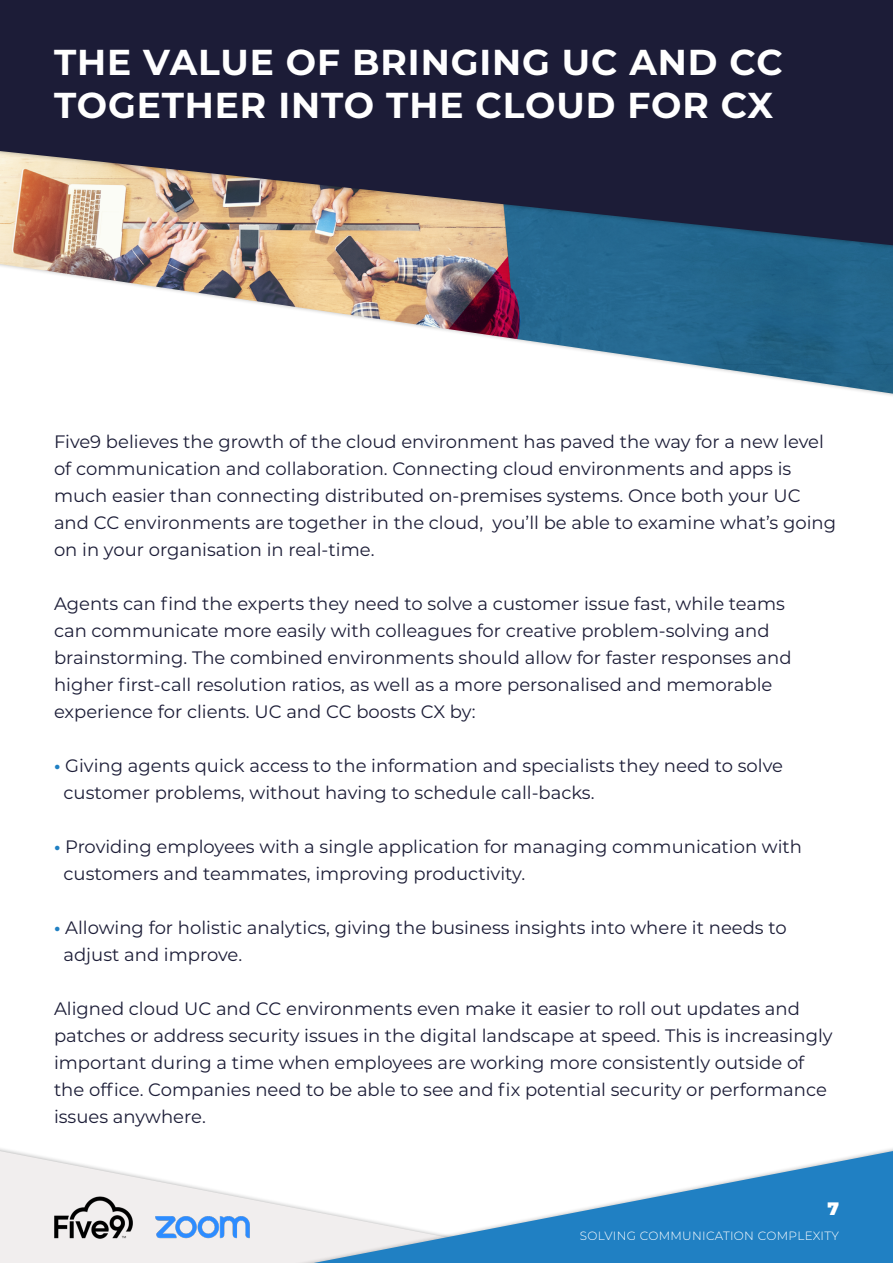
<style>
.page{position:relative;width:893px;height:1263px;background:#fff}
.page>*{position:absolute;margin:0;border:0;box-sizing:border-box;transform-origin:0 0}
.t1{font:700 36px/43.2px "Montserrat";letter-spacing:.025em;color:#fff}
.t2{font:18px/27px "Montserrat";color:#1c1d37}
.t3{font:900 18px "Montserrat";color:#fff}
.t4{font:300 12px "Montserrat";letter-spacing:.025em;color:#fff}
.s1{font-weight:700;color:#2080c3}
</style>
<div class="page">
<img style="left:0;top:251px;width:893px;height:143px">
<div style="left:0;top:0;width:893px;height:251px;background:#000;opacity:.3"></div>
<svg style="left:0;top:0;width:893px;height:245px;fill:#1c1c37"></svg>
<svg style="left:0;top:1151px;width:211px;height:112px;fill:#f1eeee"></svg>
<div style="left:211px;top:1144px;width:682px;height:119px;background:#000;opacity:.3"></div>
<svg style="left:314px;top:1151px;width:579px;height:112px"></svg>
<img style="left:154px;top:1216px;width:97px;height:23px">
<img style="left:54px;top:1195px;width:78px;height:45px">
<h1 class="t1" style="left:54px;top:38px;width:730px">THE VALUE OF BRINGING UC AND CC<br>TOGETHER INTO THE CLOUD FOR CX</h1>
<p class="t2" style="left:54px;top:428px;width:784px">Five9 believes the growth of the cloud environment has paved the way for a new level of communication and collaboration. Connecting cloud environments and apps is much easier than connecting distributed on-premises systems. Once both your UC and CC environments are together in the cloud, you’ll be able to examine what’s going on in your organisation in real-time.</p>
<p class="t2" style="left:54px;top:590px;width:739px">Agents can find the experts they need to solve a customer issue fast, while teams can communicate more easily with colleagues for creative problem-solving and brainstorming. The combined environments should allow for faster responses and higher first-call resolution ratios, as well as a more personalised and memorable experience for clients. UC and CC boosts CX by:</p>
<p class="t2" style="left:63px;top:752px;width:721px;text-indent:-9px"><span class="s1">•</span> Giving agents quick access to the information and specialists they need to solve customer problems, without having to schedule call-backs.</p>
<p class="t2" style="left:63px;top:833px;width:740px;text-indent:-9px"><span class="s1">•</span> Providing employees with a single application for managing communication with customers and teammates, improving productivity.</p>
<p class="t2" style="left:63px;top:914px;width:725px;text-indent:-9px"><span class="s1">•</span> Allowing for holistic analytics, giving the business insights into where it needs to adjust and improve.</p>
<p class="t2" style="left:54px;top:995px;width:780px">Aligned cloud UC and CC environments even make it easier to roll out updates and patches or address security issues in the digital landscape at speed. This is increasingly important during a time when employees are working more consistently outside of the office. Companies need to be able to see and fix potential security or performance issues anywhere.</p>
<p class="t3" style="left:827px;top:1195px;width:13px">7</p>
<p class="t4" style="left:580px;top:1227px;width:261px">SOLVING COMMUNICATION COMPLEXITY</p>
</div>
